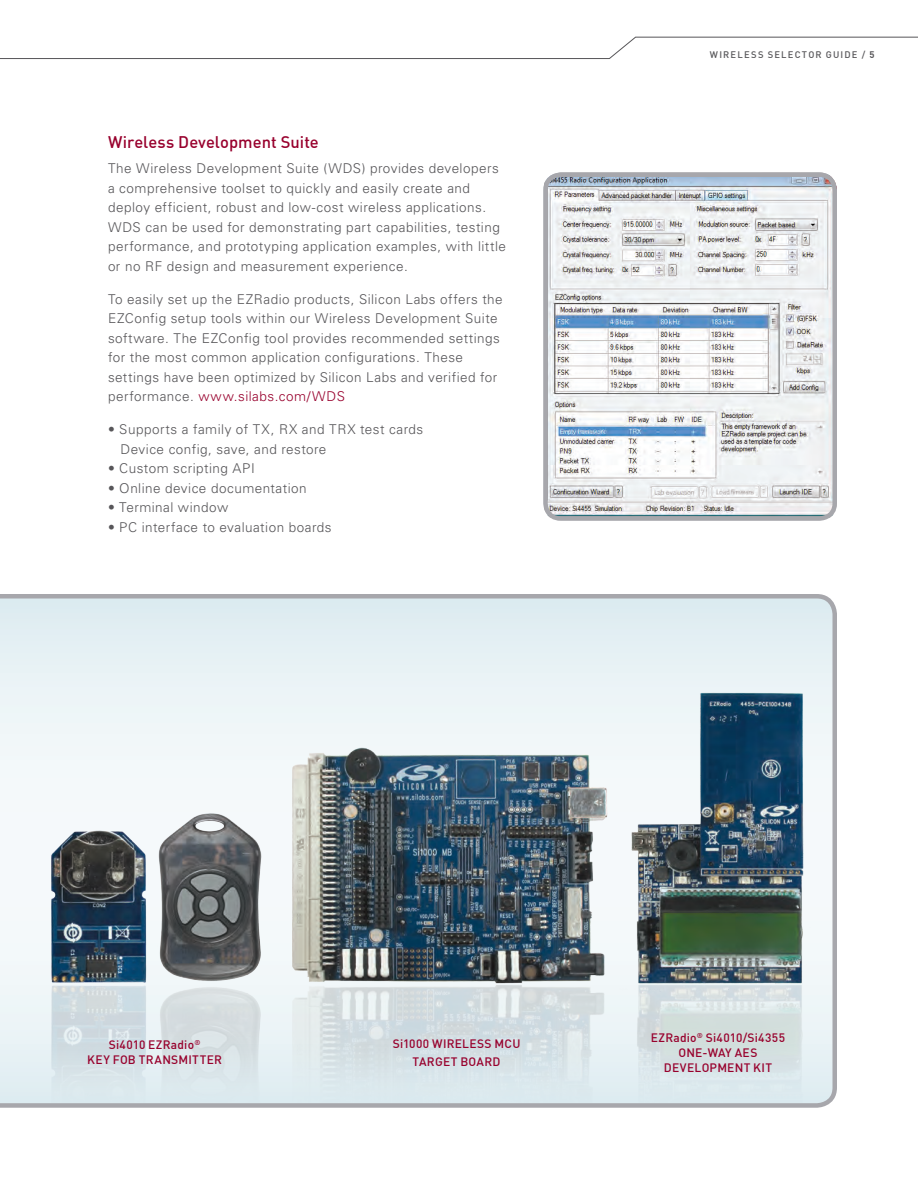
<style>
.page{position:relative;width:918px;height:1188px;background:#fff}
.page>*{position:absolute;margin:0;border:0;box-sizing:border-box;transform-origin:0 0}
.t1{font:500 16.5px "DIN";letter-spacing:.005em;color:#98012d}
.Body_Copy{font:300 13.5px/19.5px "Univers LT Std";letter-spacing:.035em;color:#575659}
.caption_head{font:500 12px/15px "DIN";letter-spacing:.02em;color:#98012d;text-align:center}
.t2{font:500 9.3px "DIN";letter-spacing:.125em;color:#575659}
.s1{color:#98012d}
.s2{font-weight:700}
</style>
<div class="page">
<svg style="left:0;top:36px;width:918px;height:23px"></svg>
<svg style="left:0;top:594px;width:837px;height:514px"></svg>
<img style="left:548px;top:177px;width:284px;height:339px">
<div style="left:543px;top:172px;width:294px;height:349px;border:4px solid #a7a7ac;border-radius:15px"></div>
<p class="t1" style="left:108px;top:131px;width:212px">Wireless Development Suite</p>
<p class="Body_Copy" style="left:108px;top:159px;width:400px">The Wireless Development Suite (WDS) provides developers a comprehensive toolset to quickly and easily create and deploy efficient, robust and low-cost wireless applications.<br>WDS can be used for demonstrating part capabilities, testing performance, and prototyping application examples, with little or no RF design and measurement experience.</p>
<p class="Body_Copy" style="left:108px;top:289px;width:396px">To easily set up the EZRadio products, Silicon Labs offers the EZConfig setup tools within our Wireless Development Suite software. The EZConfig tool provides recommended settings for the most common application configurations. These settings have been optimized by Silicon Labs and verified for performance. <span class="s1">www.silabs.com/WDS</span></p>
<p class="Body_Copy" style="left:120px;top:420px;width:304px;text-indent:-12px">• Supports a family of TX, RX and TRX test cards<br>Device config, save, and restore</p>
<p class="Body_Copy" style="left:108px;top:459px;width:148px">• Custom scripting API</p>
<p class="Body_Copy" style="left:108px;top:478px;width:200px">• Online device documentation</p>
<p class="Body_Copy" style="left:108px;top:498px;width:122px">• Terminal window</p>
<p class="Body_Copy" style="left:108px;top:517px;width:225px">• PC interface to evaluation boards</p>
<p class="t2" style="left:710px;top:49px;width:166px">WIRELESS SELECTOR GUIDE / <span class="s2">5</span></p>
<p class="caption_head" style="left:87px;top:1037px;width:136px">Si4010 EZRadio<sup>®<br></sup>KEY FOB TRANSMITTER</p>
<p class="caption_head" style="left:651px;top:1030px;width:136px">EZRadio<sup>®</sup> Si4010/Si4355<br>ONE-WAY AES<br>DEVELOPMENT KIT</p>
<p class="caption_head" style="left:393px;top:1035px;width:129px">Si1000 WIRELESS MCU</p>
<p class="caption_head" style="left:413px;top:1054px;width:89px">TARGET BOARD</p>
</div>
